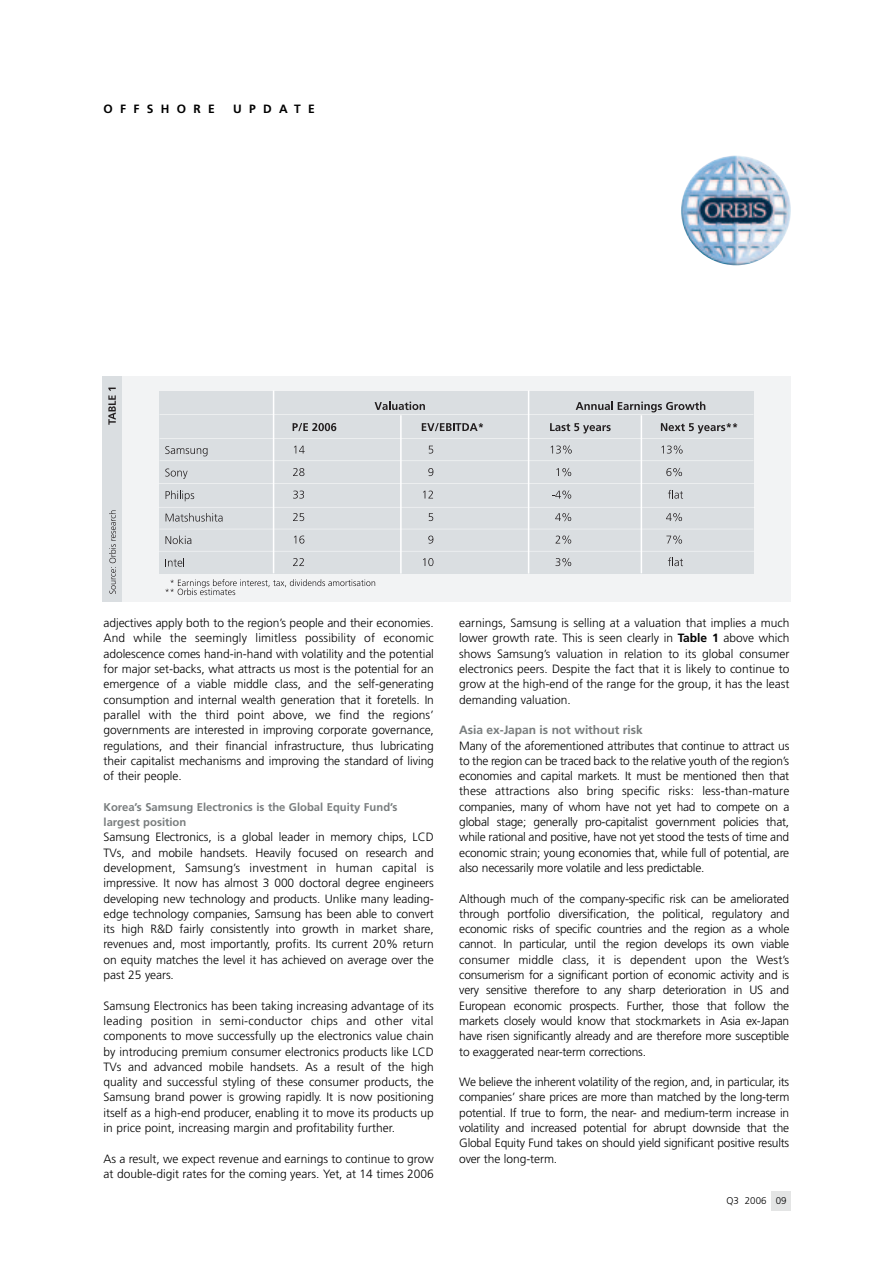
<style>
.page{position:relative;width:893px;height:1263px;background:#fff}
.page>*{position:absolute;margin:0;border:0;box-sizing:border-box;transform-origin:0 0}
.t1{font:300 12px/15.3px "Frutiger";letter-spacing:-.005em;color:#000;text-align:justify}
.t2{font:700 12px "Frutiger";letter-spacing:-.005em;color:#797d7e}
.t3{font:700 12px "Frutiger";letter-spacing:.61em;color:#000}
.t4{font:700 11.25px/15.3px "Frutiger";color:#797d7e}
.t5{font:300 9.75px "Frutiger";color:#000}
.s1{font-weight:700}
</style>
<div class="page">
<div style="left:102px;top:376px;width:689px;height:225px;background:#f2f3f4"></div>
<div style="left:102px;top:376px;width:19px;height:225px;background:#dadee1"></div>
<svg style="left:108px;top:388px;width:8px;height:37px"></svg>
<div style="left:159px;top:391px;width:594px;height:182px;background:#dadee1"></div>
<svg style="left:165px;top:579px;width:210px;height:16px"></svg>
<svg style="left:165px;top:558px;width:19px;height:9px"></svg>
<svg style="left:165px;top:535px;width:26px;height:9px"></svg>
<svg style="left:166px;top:513px;width:57px;height:9px"></svg>
<svg style="left:166px;top:490px;width:28px;height:11px"></svg>
<svg style="left:165px;top:468px;width:23px;height:11px"></svg>
<svg style="left:165px;top:446px;width:43px;height:10px"></svg>
<svg style="left:293px;top:558px;width:11px;height:8px"></svg>
<svg style="left:294px;top:536px;width:10px;height:8px"></svg>
<svg style="left:293px;top:513px;width:11px;height:8px"></svg>
<svg style="left:293px;top:491px;width:11px;height:8px"></svg>
<svg style="left:293px;top:468px;width:11px;height:8px"></svg>
<svg style="left:294px;top:446px;width:11px;height:7px"></svg>
<svg style="left:293px;top:423px;width:43px;height:8px"></svg>
<hr style="left:273px;top:390px;width:1px;height:183px;background:#fff">
<svg style="left:555px;top:558px;width:16px;height:8px"></svg>
<svg style="left:555px;top:535px;width:16px;height:9px"></svg>
<svg style="left:555px;top:513px;width:16px;height:8px"></svg>
<svg style="left:552px;top:490px;width:19px;height:9px"></svg>
<svg style="left:556px;top:468px;width:15px;height:8px"></svg>
<svg style="left:551px;top:445px;width:21px;height:9px"></svg>
<svg style="left:550px;top:423px;width:61px;height:10px"></svg>
<svg style="left:668px;top:557px;width:15px;height:9px"></svg>
<svg style="left:666px;top:535px;width:16px;height:9px"></svg>
<svg style="left:666px;top:513px;width:16px;height:8px"></svg>
<svg style="left:668px;top:490px;width:15px;height:9px"></svg>
<svg style="left:666px;top:468px;width:16px;height:8px"></svg>
<svg style="left:661px;top:445px;width:22px;height:9px"></svg>
<svg style="left:661px;top:423px;width:76px;height:10px"></svg>
<svg style="left:375px;top:401px;width:50px;height:9px"></svg>
<hr style="left:159px;top:438px;width:594px;height:1px;background:#fff">
<hr style="left:159px;top:460px;width:594px;height:1px;background:#fff">
<hr style="left:159px;top:483px;width:595px;height:1px;background:#fff">
<hr style="left:159px;top:507px;width:596px;height:1px;background:#fff">
<hr style="left:159px;top:529px;width:594px;height:1px;background:#fff">
<hr style="left:159px;top:551px;width:595px;height:1px;background:#fff">
<svg style="left:423px;top:558px;width:10px;height:8px"></svg>
<svg style="left:423px;top:491px;width:10px;height:7px"></svg>
<svg style="left:422px;top:423px;width:61px;height:8px"></svg>
<svg style="left:429px;top:446px;width:4px;height:8px"></svg>
<svg style="left:428px;top:468px;width:5px;height:8px"></svg>
<svg style="left:429px;top:513px;width:4px;height:8px"></svg>
<svg style="left:428px;top:536px;width:5px;height:8px"></svg>
<svg style="left:576px;top:401px;width:129px;height:11px"></svg>
<hr style="left:159px;top:414px;width:594px;height:1px;background:#fff">
<hr style="left:400px;top:415px;width:1px;height:159px;background:#fff">
<hr style="left:528px;top:390px;width:1px;height:184px;background:#fff">
<hr style="left:641px;top:415px;width:1px;height:158px;background:#fff">
<svg style="left:109px;top:510px;width:7px;height:84px"></svg>
<div style="left:771px;top:1191px;width:20px;height:19px;background:#e4e5e5"></div>
<img style="left:681px;top:155px;width:110px;height:110px">
<p class="t3" style="left:104px;top:104px;width:113px">OFFSHORE</p>
<p class="t3" style="left:233px;top:104px;width:83px">UPDATE</p>
<p class="t1" style="left:104px;top:616px;width:332px">adjectives apply both to the region’s people and their economies.<br>And while the seemingly limitless possibility of economic adolescence comes hand-in-hand with volatility and the potential for major set-backs, what attracts us most is the potential for an emergence of a viable middle class, and the self-generating consumption and internal wealth generation that it foretells. In parallel with the third point above, we find the regions’ governments are interested in improving corporate governance, regulations, and their financial infrastructure, thus lubricating their capitalist mechanisms and improving the standard of living of their people.</p>
<p class="t4" style="left:104px;top:800px;width:295px">Korea’s Samsung Electronics is the Global Equity Fund’s largest position</p>
<p class="t1" style="left:104px;top:830px;width:332px">Samsung Electronics, is a global leader in memory chips, LCD TVs, and mobile handsets. Heavily focused on research and development, Samsung’s investment in human capital is impressive. It now has almost 3 000 doctoral degree engineers developing new technology and products. Unlike many leading&shy;edge technology companies, Samsung has been able to convert its high R&amp;D fairly consistently into growth in market share, revenues and, most importantly, profits. Its current 20% return on equity matches the level it has achieved on average over the past 25 years.</p>
<p class="t1" style="left:104px;top:999px;width:332px">Samsung Electronics has been taking increasing advantage of its leading position in semi-conductor chips and other vital components to move successfully up the electronics value chain by introducing premium consumer electronics products like LCD TVs and advanced mobile handsets. As a result of the high quality and successful styling of these consumer products, the Samsung brand power is growing rapidly. It is now positioning itself as a high-end producer, enabling it to move its products up in price point, increasing margin and profitability further.</p>
<p class="t1" style="left:104px;top:1152px;width:332px">As a result, we expect revenue and earnings to continue to grow at double-digit rates for the coming years. Yet, at 14 times 2006</p>
<p class="t1" style="left:459px;top:616px;width:332px">earnings, Samsung is selling at a valuation that implies a much lower growth rate. This is seen clearly in <span class="s1">Table 1</span> above which shows Samsung’s valuation in relation to its global consumer electronics peers. Despite the fact that it is likely to continue to grow at the high-end of the range for the group, it has the least demanding valuation.</p>
<p class="t2" style="left:459px;top:725px;width:185px">Asia ex-Japan is not without risk</p>
<p class="t1" style="left:459px;top:739px;width:332px">Many of the aforementioned attributes that continue to attract us to the region can be traced back to the relative youth of the region’s economies and capital markets. It must be mentioned then that these attractions also bring specific risks: less-than-mature companies, many of whom have not yet had to compete on a global stage; generally pro-capitalist government policies that, while rational and positive, have not yet stood the tests of time and economic strain; young economies that, while full of potential, are also necessarily more volatile and less predictable.</p>
<p class="t1" style="left:459px;top:892px;width:332px">Although much of the company-specific risk can be ameliorated through portfolio diversification, the political, regulatory and economic risks of specific countries and the region as a whole cannot. In particular, until the region develops its own viable consumer middle class, it is dependent upon the West’s consumerism for a significant portion of economic activity and is very sensitive therefore to any sharp deterioration in US and European economic prospects. Further, those that follow the markets closely would know that stockmarkets in Asia ex-Japan have risen significantly already and are therefore more susceptible to exaggerated near-term corrections.</p>
<p class="t1" style="left:459px;top:1075px;width:332px">We believe the inherent volatility of the region, and, in particular, its companies’ share prices are more than matched by the long-term potential. If true to form, the near- and medium-term increase in volatility and increased potential for abrupt downside that the Global Equity Fund takes on should yield significant positive results over the long-term.</p>
<p class="t5" style="left:726px;top:1196px;width:62px">Q3 2006 09</p>
</div>
